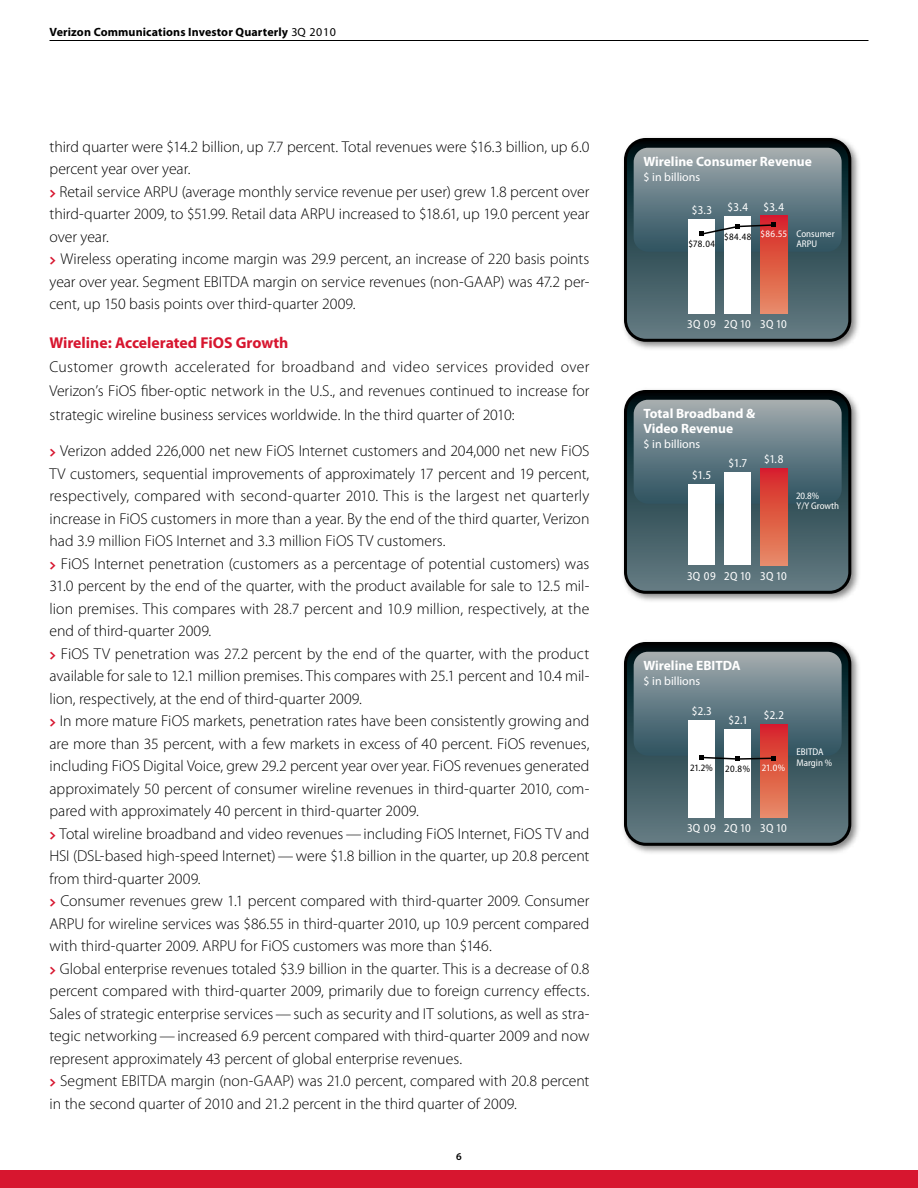
<style>
.page{position:relative;width:918px;height:1188px;background:#fff}
.page>*{position:absolute;margin:0;border:0;box-sizing:border-box;transform-origin:0 0}
.t1{font:300 15.75px/22.5px "Myriad Pro";color:#000}
.t2{font:700 15.75px "Myriad Pro";color:#d7162f}
.t3{font:700 13.5px/15px "Myriad Pro";color:#fff}
.t4{font:semi-condensed 12px "Myriad Pro";letter-spacing:.05em;color:#fff}
.t5{font:700 12px "Myriad Pro";letter-spacing:.01em;color:#000}
.t6{font:12px "Myriad Pro";color:#fff}
.t7{font:600 10.5px "Myriad Pro";color:#000}
.t8{font:semi-condensed 9.75px/10.5px "Myriad Pro";color:#fff}
.t9{font:semi-condensed 9.75px "Myriad Pro";letter-spacing:.05em;color:#000}
.s1{font-weight:400}
.s2{font-family:"The Serif";font-weight:700;font-size:13.35px;color:#d7162f}
</style>
<div class="page">
<hr style="left:50px;top:40px;width:818px;height:1px;background:#000">
<img style="left:623px;top:641px;width:236px;height:212px">
<svg style="left:626px;top:644px;width:224px;height:200px;background:#475f66"></svg>
<div style="left:624px;top:642px;width:227px;height:204px;border:3px solid #000;border-radius:20px"></div>
<svg style="left:760px;top:761px;width:28px;height:57px;background:#e26e51"></svg>
<div style="left:724px;top:729px;width:28px;height:89px;background:#fff"></div>
<div style="left:688px;top:720px;width:28px;height:98px;background:#fff"></div>
<img style="left:623px;top:137px;width:236px;height:212px">
<svg style="left:626px;top:140px;width:224px;height:200px;background:#465e65"></svg>
<div style="left:624px;top:138px;width:227px;height:204px;border:3px solid #000;border-radius:20px"></div>
<svg style="left:760px;top:252px;width:28px;height:62px;background:#e16d50"></svg>
<div style="left:724px;top:216px;width:28px;height:98px;background:#fff"></div>
<div style="left:688px;top:219px;width:28px;height:95px;background:#fff"></div>
<img style="left:623px;top:389px;width:236px;height:212px">
<svg style="left:626px;top:392px;width:224px;height:200px;background:#465e65"></svg>
<div style="left:624px;top:390px;width:227px;height:204px;border:3px solid #000;border-radius:20px"></div>
<svg style="left:634px;top:400px;width:208px;height:104px;background:#6b8189"></svg>
<div style="left:760px;top:468px;width:28px;height:98px;background:linear-gradient(to bottom,#d62426,#e78e65)"></div>
<div style="left:724px;top:472px;width:28px;height:94px;background:#fff"></div>
<div style="left:688px;top:484px;width:28px;height:82px;background:#fff"></div>
<svg style="left:634px;top:652px;width:208px;height:109px;background:#7a868d"></svg>
<svg style="left:634px;top:148px;width:208px;height:104px;background:#7c878e"></svg>
<div style="left:0;top:1170px;width:918px;height:18px;background:#d7162f"></div>
<p class="t5" style="left:50px;top:24px;width:288px">Verizon Communications Investor Quarterly <span class="s1">3Q 2010</span></p>
<p class="t1" style="left:49px;top:135px;width:542px">third quarter were $14.2 billion, up 7.7 percent. Total revenues were $16.3 billion, up 6.0 percent year over year.<br><span class="s2">&gt;</span> Retail service ARPU (average monthly service revenue per user) grew 1.8 percent over third-quarter 2009, to $51.99. Retail data ARPU increased to $18.61, up 19.0 percent year over year.<br><span class="s2">&gt;</span> Wireless operating income margin was 29.9 percent, an increase of 220 basis points year over year. Segment EBITDA margin on service revenues (non-GAAP) was 47.2 per&shy;cent, up 150 basis points over third-quarter 2009.</p>
<p class="t2" style="left:49px;top:332px;width:240px">Wireline: Accelerated FiOS Growth</p>
<p class="t1" style="left:49px;top:355px;width:541px;line-height:24px;text-align:justify">Customer growth accelerated for broadband and video services provided over Verizon’s FiOS fiber-optic network in the U.S., and revenues continued to increase for strategic wireline business services worldwide. I n the third quarter of 2010:</p>
<p class="t1" style="left:49px;top:439px;width:542px"><span class="s2">&gt;</span> Verizon added 226,000 net new FiOS I nternet customers and 204,000 net new FiOS TV customers, sequential improvements of approximately 17 percent and 19 percent, respectively, compared with second-quarter 2010. This is the largest net quarterly increase in FiOS customers in more than a year. By the end of the third quarter, Verizon had 3.9 million FiOS I nternet and 3.3 million FiOS TV customers.<br><span class="s2">&gt;</span> FiOS I nternet penetration (customers as a percentage of potential customers) was 31.0 percent by the end of the quarter, with the product available for sale to 12.5 mil&shy;lion premises. This compares with 28.7 percent and 10.9 million, respectively, at the end of third-quarter 2009.<br><span class="s2">&gt;</span> FiOS TV penetration was 27.2 percent by the end of the quarter, with the product available for sale to 12.1 million premises. This compares with 25.1 percent and 10.4 mil&shy;lion, respectively, at the end of third-quarter 2009.<br><span class="s2">&gt;</span> I n more mature FiOS markets, penetration rates have been consistently growing and are more than 35 percent, with a few markets in excess of 40 percent. FiOS revenues, including FiOS Digital Voice, grew 29.2 percent year over year. FiOS revenues generated approximately 50 percent of consumer wireline revenues in third-quarter 2010, com&shy;pared with approximately 40 percent in third-quarter 2009.<br><span class="s2">&gt;</span> Total wireline broadband and video revenues—including FiOS I nternet, FiOS TV and HSI (DSL-based high-speed I nternet)—were $1.8 billion in the quarter, up 20.8 percent from third-quarter 2009.<br><span class="s2">&gt;</span> Consumer revenues grew 1.1 percent compared with third-quarter 2009. Consumer ARPU for wireline services was $86.55 in third-quarter 2010, up 10.9 percent compared with third-quarter 2009. ARPU for FiOS customers was more than $146.<br><span class="s2">&gt;</span> Global enterprise revenues totaled $3.9 billion in the quarter. This is a decrease of 0.8 percent compared with third-quarter 2009, primarily due to foreign currency effects.<br>Sales of strategic enterprise services—such as security and IT solutions, as well as stra&shy;tegic networking—increased 6.9 percent compared with third-quarter 2009 and now represent approximately 43 percent of global enterprise revenues.<br><span class="s2">&gt;</span> Segment EBITDA margin (non-GAAP) was 21.0 percent, compared with 20.8 percent in the second quarter of 2010 and 21.2 percent in the third quarter of 2009.</p>
<p class="t7" style="left:456px;top:1150px;width:7px">6</p>
<p class="t3" style="left:644px;top:153px;width:170px">Wireline Consumer Revenue</p>
<p class="t6" style="left:644px;top:169px;width:58px">$ in billions</p>
<p class="t4" style="left:692px;top:202px;width:21px">$3.3</p>
<p class="t4" style="left:763px;top:199px;width:22px">$3.4</p>
<p class="t4" style="left:727px;top:199px;width:22px">$3.4</p>
<p class="t9" style="left:688px;top:238px;width:28px">$78.04</p>
<p class="t9" style="left:724px;top:231px;width:65px">$84.48 <sup>$86.55</sup></p>
<p class="t8" style="left:796px;top:228px;width:40px">Consumer<br>ARPU</p>
<p class="t4" style="left:687px;top:316px;width:30px">3Q 09</p>
<p class="t4" style="left:724px;top:316px;width:64px">2Q 10 3Q 10</p>
<p class="t3" style="left:644px;top:405px;width:113px">Total Broadband &amp;<br>Video Revenue</p>
<p class="t6" style="left:644px;top:436px;width:58px">$ in billions</p>
<p class="t4" style="left:692px;top:468px;width:20px">$1.5</p>
<p class="t4" style="left:729px;top:456px;width:20px">$1.7</p>
<p class="t4" style="left:764px;top:451px;width:21px">$1.8</p>
<p class="t8" style="left:796px;top:490px;width:44px">20.8%<br>Y/Y Growth</p>
<p class="t4" style="left:687px;top:568px;width:30px">3Q 09</p>
<p class="t4" style="left:724px;top:568px;width:64px">2Q 10 3Q 10</p>
<p class="t3" style="left:644px;top:657px;width:99px">Wireline EBITDA</p>
<p class="t6" style="left:644px;top:673px;width:58px">$ in billions</p>
<p class="t4" style="left:692px;top:703px;width:21px">$2.3</p>
<p class="t4" style="left:764px;top:708px;width:21px">$2.2</p>
<p class="t4" style="left:728px;top:712px;width:20px">$2.1</p>
<p class="t9" style="left:691px;top:762px;width:24px">21.2%</p>
<p class="t9" style="left:725px;top:763px;width:26px">20.8%</p>
<p class="t8" style="left:762px;top:762px;width:24px">21.0%</p>
<p class="t8" style="left:796px;top:747px;width:37px">EBITDA<br>Margin %</p>
<p class="t4" style="left:687px;top:820px;width:30px">3Q 09</p>
<p class="t4" style="left:724px;top:820px;width:64px">2Q 10 3Q 10</p>
</div>
